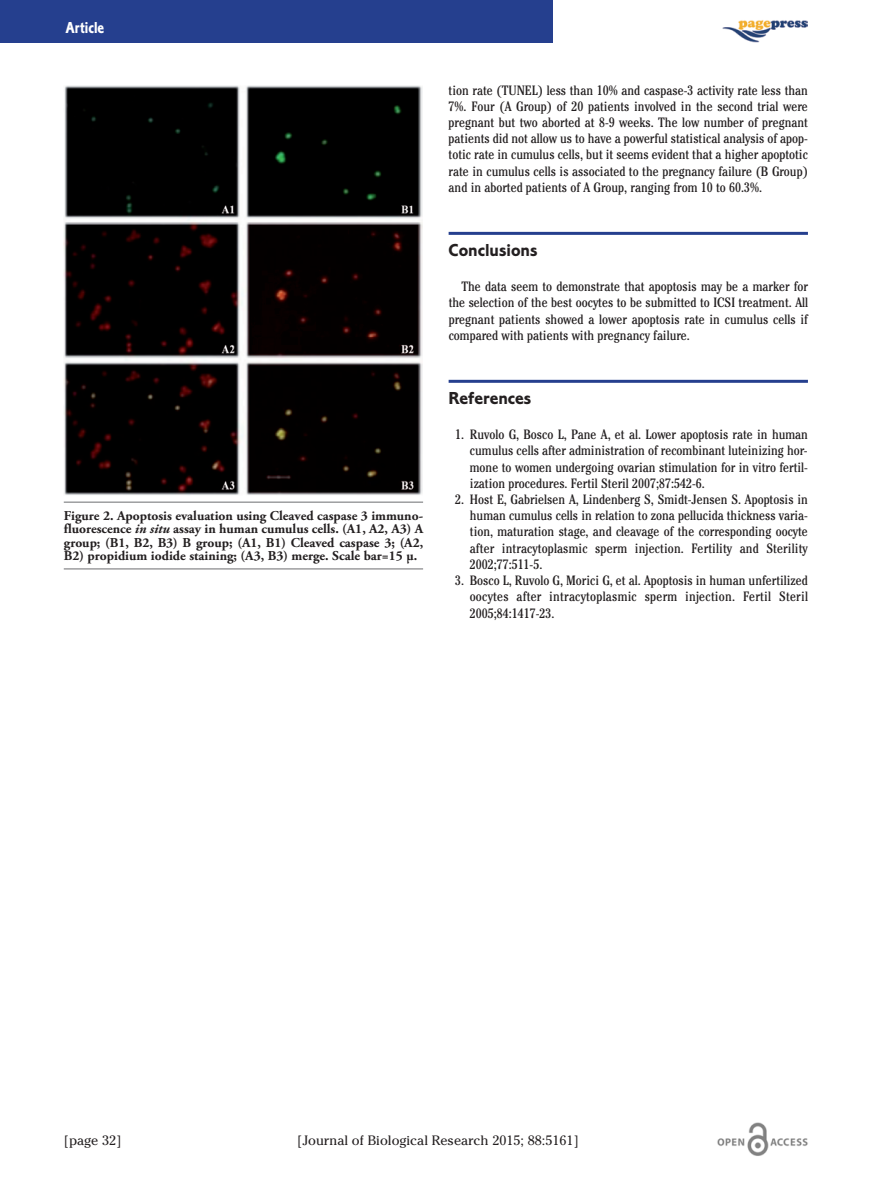
<style>
.page{position:relative;width:893px;height:1191px;background:#fff}
.page>*{position:absolute;margin:0;border:0;box-sizing:border-box;transform-origin:0 0}
.t1{font:18px "Corinthian Bold Plain";color:#231f20}
.t2{font:16.5px "Corinthian Bold Condensed Plain";color:#fff}
.t3{font:condensed 13.5px/16.2px "Cheltenham";color:#231f20;text-align:justify}
.t4{font:700 13.5px/13.5px "Adobe Garamond Pro";color:#231f20;text-align:justify}
.t5{font:13.5px "Cheltenham";color:#231f20}
.s1{font-style:italic}
</style>
<div class="page">
<hr style="left:449px;top:232px;width:359px;height:3px;background:#253f8e">
<hr style="left:449px;top:380px;width:359px;height:3px;background:#253f8e">
<img style="left:717px;top:1123px;width:91px;height:33px">
<img style="left:723px;top:20px;width:84px;height:23px">
<div style="left:0;top:0;width:553px;height:43px;background:#253f8e"></div>
<img style="left:64px;top:85px;width:359px;height:410px">
<hr style="left:64px;top:502px;width:359px;height:1px;background:#6c6d70">
<hr style="left:64px;top:568px;width:359px;height:1px;background:#6c6d70">
<p class="t2" style="left:66px;top:22px;width:40px">Article</p>
<p class="t4" style="left:64px;top:509px;width:361px">Figure 2. Apoptosis evaluation using Cleaved caspase 3 immuno&shy;fluorescence <span class="s1">in situ</span> assay in human cumulus cells. (A1, A2, A3) A group; (B1, B2, B3) B group; (A1, B1) Cleaved caspase 3; (A2, B2) propidium iodide staining; (A3, B3) merge. Scale bar=15 µ.</p>
<p class="t3" style="left:449px;top:83px;width:361px">tion rate (TUNEL) less than 10% and caspase-3 activity rate less than 7%. Four (A Group) of 20 patients involved in the second trial were pregnant but two aborted at 8-9 weeks. The low number of pregnant patients did not allow us to have a powerful statistical analysis of apop&shy;totic rate in cumulus cells, but it seems evident that a higher apoptotic rate in cumulus cells is associated to the pregnancy failure (B Group) and in aborted patients of A Group, ranging from 10 to 60.3%.</p>
<h1 class="t1" style="left:449px;top:244px;width:90px">Conclusions</h1>
<p class="t3" style="left:449px;top:280px;width:361px;text-indent:13px">The data seem to demonstrate that apoptosis may be a marker for the selection of the best oocytes to be submitted to ICSI treatment. All pregnant patients showed a lower apoptosis rate in cumulus cells if compared with patients with pregnancy failure.</p>
<h1 class="t1" style="left:449px;top:392px;width:84px">References</h1>
<p class="t3" style="left:470px;top:427px;width:340px;text-indent:-15px">1. Ruvolo G, Bosco L, Pane A, et al. Lower apoptosis rate in human cumulus cells after administration of recombinant luteinizing hor&shy;mone to women undergoing ovarian stimulation for in vitro fertil&shy;ization procedures. Fertil Steril 2007;87:542-6.</p>
<p class="t3" style="left:470px;top:492px;width:340px;text-indent:-14px">2. Host E, Gabrielsen A, Lindenberg S, Smidt-Jensen S. Apoptosis in human cumulus cells in relation to zona pellucida thickness varia&shy;tion, maturation stage, and cleavage of the corresponding oocyte after intracytoplasmic sperm injection. Fertility and Sterility 2002;77:511-5.</p>
<p class="t3" style="left:470px;top:573px;width:340px;text-indent:-15px">3. Bosco L, Ruvolo G, Morici G, et al. Apoptosis in human unfertilized oocytes after intracytoplasmic sperm injection. Fertil Steril 2005;84:1417-23.</p>
<p class="t5" style="left:64px;top:1132px;width:59px">[page 32]</p>
<p class="t5" style="left:297px;top:1132px;width:283px">[Journal of Biological Research 2015; 88:5161]</p>
</div>
